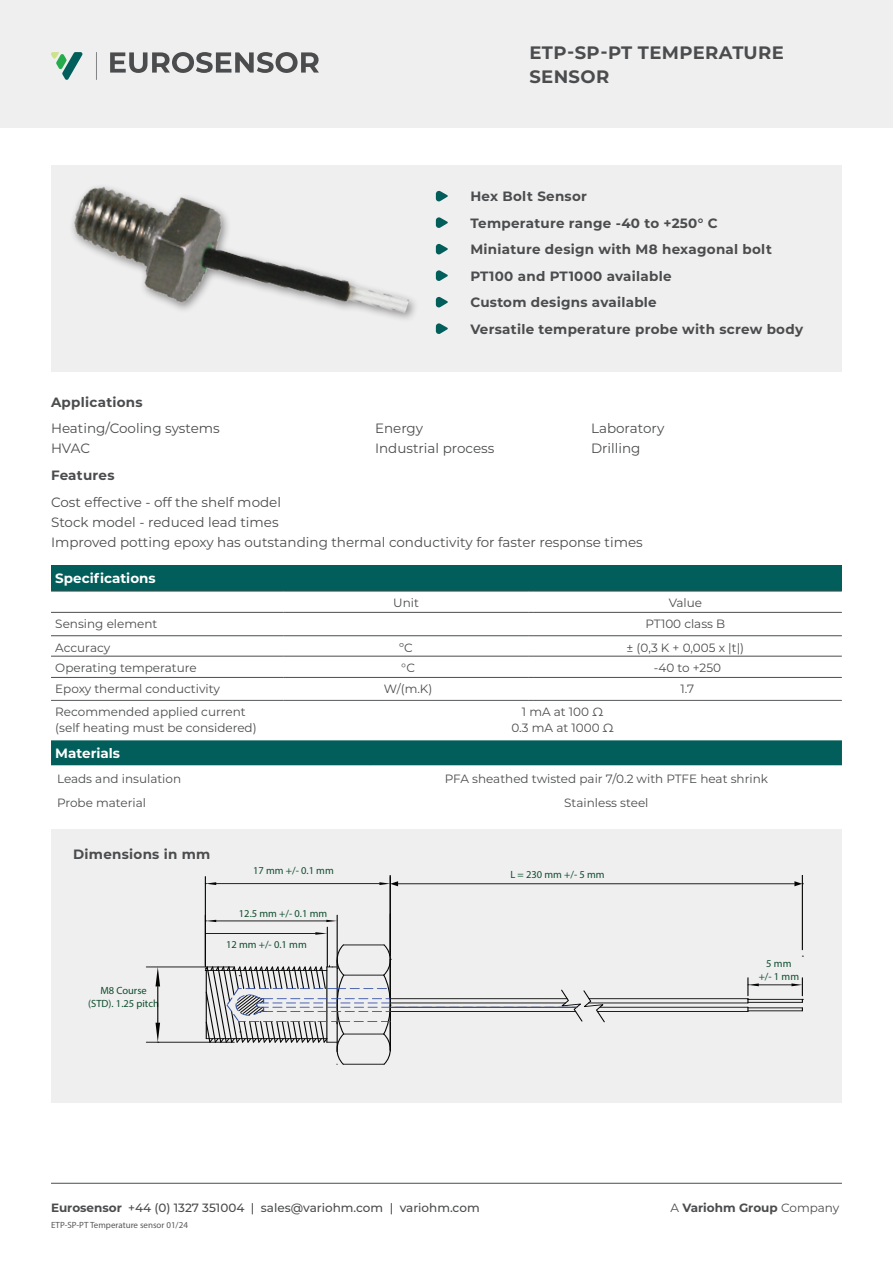
<style>
.page{position:relative;width:893px;height:1263px;background:#fff}
.page>*{position:absolute;margin:0;border:0;box-sizing:border-box;transform-origin:0 0}
.t1{font:700 18px/24px "Montserrat";letter-spacing:.02em;color:#4b4c4d}
.t2{font:13.5px/20.2px "Montserrat";color:#4b4c4d}
.t3{font:700 13.5px/26.5px "Montserrat";letter-spacing:.02em;color:#4b4c4d}
.t4{font:700 13.5px "Montserrat";color:#fff}
.t5{font:12px/15.8px "Montserrat";color:#4b4c4d}
.t6{font:500 12px "Montserrat";color:#4b4c4d}
.t7{font:700 12px "Montserrat";color:#4b4c4d}
.t8{font:10.5px/12.6px "Myriad Pro";color:#0e4c2c;text-align:center}
.t9{font:9px "Myriad Pro";color:#57585a}
.s1{font-weight:700}
.s2{font-weight:400}
</style>
<div class="page">
<div style="left:0;top:0;width:893px;height:128px;background:#efeff0"></div>
<svg style="left:110px;top:52px;width:209px;height:21px"></svg>
<svg style="left:51px;top:52px;width:32px;height:28px"></svg>
<svg style="left:96px;top:52px;width:1px;height:28px"></svg>
<hr style="left:51px;top:1183px;width:791px;height:1px;background:#4b4c4d">
<div style="left:51px;top:166px;width:791px;height:206px;background:#efeff0"></div>
<svg style="left:436px;top:190px;width:12px;height:12px"></svg>
<svg style="left:436px;top:217px;width:12px;height:11px"></svg>
<svg style="left:436px;top:243px;width:12px;height:12px"></svg>
<svg style="left:436px;top:270px;width:12px;height:11px"></svg>
<svg style="left:436px;top:297px;width:12px;height:11px"></svg>
<svg style="left:436px;top:323px;width:12px;height:11px"></svg>
<div style="left:51px;top:566px;width:791px;height:25px;background:#025e5a"></div>
<hr style="left:51px;top:591px;width:232px;height:1px;background:#4b4c4d">
<hr style="left:283px;top:591px;width:246px;height:1px;background:#4b4c4d">
<hr style="left:533px;top:591px;width:309px;height:1px;background:#4b4c4d">
<hr style="left:51px;top:612px;width:232px;height:1px;background:#4b4c4d">
<hr style="left:283px;top:612px;width:246px;height:1px;background:#4b4c4d">
<hr style="left:533px;top:612px;width:309px;height:1px;background:#4b4c4d">
<hr style="left:51px;top:635px;width:232px;height:1px;background:#4b4c4d">
<hr style="left:283px;top:635px;width:246px;height:1px;background:#4b4c4d">
<hr style="left:533px;top:635px;width:309px;height:1px;background:#4b4c4d">
<hr style="left:51px;top:656px;width:232px;height:1px;background:#4b4c4d">
<hr style="left:283px;top:656px;width:246px;height:1px;background:#4b4c4d">
<hr style="left:533px;top:656px;width:309px;height:1px;background:#4b4c4d">
<hr style="left:51px;top:677px;width:232px;height:1px;background:#4b4c4d">
<hr style="left:283px;top:677px;width:246px;height:1px;background:#4b4c4d">
<hr style="left:533px;top:677px;width:309px;height:1px;background:#4b4c4d">
<hr style="left:51px;top:700px;width:232px;height:1px;background:#57585a">
<hr style="left:283px;top:700px;width:246px;height:1px;background:#57585a">
<hr style="left:533px;top:700px;width:309px;height:1px;background:#57585a">
<div style="left:51px;top:740px;width:791px;height:25px;background:#025e5a"></div>
<img style="left:51px;top:165px;width:372px;height:154px">
<div style="left:51px;top:829px;width:791px;height:273px;background:#efeff0"></div>
<hr style="left:589px;top:998px;width:159px;height:1px;background:#040503">
<hr style="left:589px;top:1002px;width:159px;height:1px;background:#040503">
<hr style="left:597px;top:1011px;width:151px;height:1px;background:#040503">
<hr style="left:600px;top:1007px;width:148px;height:1px;background:#040503">
<hr style="left:748px;top:1002px;width:54px;height:1px;background:#040503">
<hr style="left:748px;top:999px;width:54px;height:1px;background:#040503">
<hr style="left:748px;top:1010px;width:54px;height:1px;background:#040503">
<hr style="left:748px;top:1007px;width:54px;height:1px;background:#040503">
<hr style="left:759px;top:984px;width:32px;height:1px;background:#040503">
<svg style="left:791px;top:978px;width:12px;height:24px"></svg>
<svg style="left:747px;top:978px;width:12px;height:33px"></svg>
<hr style="left:205px;top:876px;width:1px;height:91px;background:#040503">
<hr style="left:216px;top:883px;width:163px;height:1px;background:#040503">
<svg style="left:205px;top:882px;width:11px;height:3px"></svg>
<hr style="left:390px;top:875px;width:1px;height:124px;background:#040503">
<hr style="left:802px;top:875px;width:1px;height:75px;background:#040503">
<hr style="left:398px;top:883px;width:396px;height:1px;background:#040503">
<svg style="left:379px;top:881px;width:19px;height:5px"></svg>
<svg style="left:794px;top:881px;width:9px;height:5px"></svg>
<hr style="left:337px;top:915px;width:1px;height:50px;background:#040503">
<hr style="left:216px;top:920px;width:110px;height:1px;background:#040503">
<svg style="left:326px;top:920px;width:11px;height:2px"></svg>
<svg style="left:206px;top:920px;width:10px;height:2px"></svg>
<hr style="left:146px;top:966px;width:88px;height:1px;background:#040503">
<hr style="left:146px;top:1042px;width:88px;height:1px;background:#040503">
<hr style="left:157px;top:986px;width:1px;height:37px;background:#040503">
<svg style="left:155px;top:967px;width:5px;height:19px"></svg>
<svg style="left:155px;top:1023px;width:5px;height:20px"></svg>
<svg style="left:204px;top:944px;width:402px;height:121px"></svg>
<hr style="left:327px;top:927px;width:1px;height:39px;background:#040503">
<hr style="left:206px;top:933px;width:109px;height:1px;background:#040503">
<svg style="left:315px;top:932px;width:12px;height:3px"></svg>
<h1 class="t1" style="left:529px;top:40px;width:256px">ETP-SP-PT TEMPERATURE<br>SENSOR</h1>
<p class="t3" style="left:470px;top:183px;width:334px">Hex Bolt Sensor<br>Temperature range -40 to +250° C<br>Miniature design with M8 hexagonal bolt<br>PT100 and PT1000 available<br>Custom designs available<br>Versatile temperature probe with screw body</p>
<p class="t3" style="left:51px;top:388px;width:93px">Applications</p>
<p class="t2" style="left:51px;top:418px;width:170px">Heating/Cooling systems</p>
<p class="t2" style="left:375px;top:418px;width:50px">Energy</p>
<p class="t2" style="left:591px;top:418px;width:75px">Laboratory</p>
<p class="t2" style="left:51px;top:438px;width:41px">HVAC</p>
<p class="t2" style="left:375px;top:438px;width:121px">Industrial process</p>
<p class="t2" style="left:591px;top:438px;width:51px">Drilling</p>
<p class="t3" style="left:51px;top:461px;width:65px">Features</p>
<p class="t2" style="left:51px;top:491px;width:593px">Cost effective - off the shelf model<br>Stock model - reduced lead times<br>Improved potting epoxy has outstanding thermal conductivity for faster response times</p>
<p class="t4" style="left:55px;top:568px;width:102px">Specifications</p>
<p class="t5" style="left:393px;top:594px;width:27px">Unit</p>
<p class="t5" style="left:669px;top:594px;width:35px">Value</p>
<p class="t5" style="left:55px;top:616px;width:104px">Sensing element</p>
<p class="t5" style="left:645px;top:616px;width:81px">PT100 class B</p>
<p class="t5" style="left:55px;top:639px;width:56px">Accuracy</p>
<p class="t5" style="left:399px;top:639px;width:15px">ºC</p>
<p class="t5" style="left:627px;top:639px;width:119px">± (0,3 K + 0,005 x |t|)</p>
<p class="t5" style="left:55px;top:659px;width:143px">Operating temperature</p>
<p class="t5" style="left:401px;top:659px;width:15px">°C</p>
<p class="t5" style="left:654px;top:659px;width:69px">-40 to +250</p>
<p class="t5" style="left:55px;top:681px;width:166px">Epoxy thermal conductivity</p>
<p class="t5" style="left:384px;top:681px;width:50px">W/(m.K)</p>
<p class="t5" style="left:680px;top:681px;width:15px">1.7</p>
<p class="t5" style="left:55px;top:704px;width:203px">Recommended applied current (self heating must be considered)</p>
<p class="t5" style="left:511px;top:704px;width:104px;text-align:center">1 mA at 100 Ω<br>0.3 mA at 1000 Ω</p>
<p class="t4" style="left:55px;top:743px;width:66px">Materials</p>
<p class="t5" style="left:57px;top:771px;width:126px">Leads and insulation</p>
<p class="t5" style="left:445px;top:771px;width:325px">PFA sheathed twisted pair 7/0.2 with PTFE heat shrink</p>
<p class="t5" style="left:57px;top:794px;width:91px">Probe material</p>
<p class="t5" style="left:564px;top:794px;width:86px">Stainless steel</p>
<p class="t3" style="left:73px;top:840px;width:139px">Dimensions in mm</p>
<p class="t8" style="left:88px;top:984px;width:72px">M8 Course (STD). 1.25 pitch</p>
<p class="t8" style="left:253px;top:864px;width:82px">17 mm +/- 0.1 mm</p>
<p class="t8" style="left:239px;top:907px;width:90px">12.5 mm +/- 0.1 mm</p>
<p class="t8" style="left:226px;top:938px;width:82px">12 mm +/- 0.1 mm</p>
<p class="t8" style="left:510px;top:868px;width:96px">L = 230 mm +/- 5 mm</p>
<p class="t8" style="left:759px;top:957px;width:42px">5 mm +/- 1 mm</p>
<p class="t6" style="left:51px;top:1200px;width:430px"><span class="s1">Eurosensor</span> +44 (0) 1327 351004 | sales@variohm.com | variohm.com</p>
<p class="t7" style="left:670px;top:1199px;width:170px"><span class="s2">A</span> Variohm Group <span class="s2">Company</span></p>
<p class="t9" style="left:51px;top:1220px;width:138px">ETP-SP-PT Temperature sensor 01/24</p>
</div>
